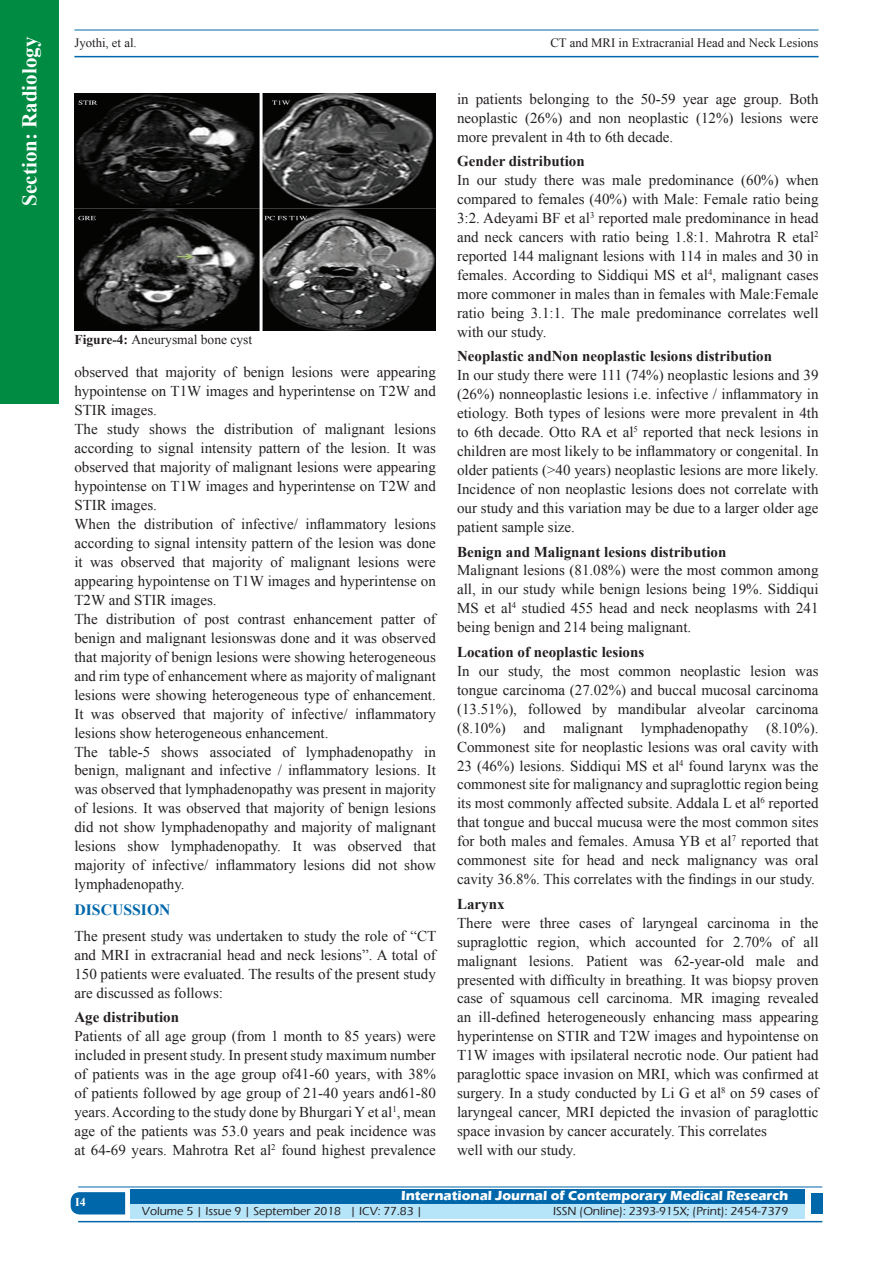
<style>
.page{position:relative;width:893px;height:1263px;background:#fff}
.page>*{position:absolute;margin:0;border:0;box-sizing:border-box;transform-origin:0 0}
.t1{font:700 21px "Times New Roman";color:#fff}
.t2{font:700 15.75px "Times New Roman";color:#0067aa}
.TX_New{font:15px/18.9px "Times New Roman";color:#231f20;text-align:justify}
.t3{font:700 15px "Times New Roman";color:#231f20}
.t4{font:700 13.5px "Eras ITC";color:#fff}
.Legend{font:13.5px "Times New Roman";color:#231f20}
.t5{font:12.75px "Times New Roman";color:#231f20}
.t6{font:500 12px "Eras ITC";color:#231f20}
.t7{font:700 12px "Times New Roman";color:#fff}
.s1{font-weight:700}
</style>
<div class="page">
<hr style="left:74px;top:30px;width:745px;height:1px;background:#0067aa">
<hr style="left:74px;top:56px;width:745px;height:1px;background:#0067aa">
<div style="left:0;top:0;width:59px;height:404px;background:#008b43"></div>
<svg style="left:71px;top:1192px;width:54px;height:22px"></svg>
<div style="left:130px;top:1189px;width:674px;height:15px;background:#0067aa"></div>
<div style="left:130px;top:1204px;width:674px;height:15px;background:#b6e4f9"></div>
<hr style="left:78px;top:1186px;width:744px;height:1px;background:#0067aa">
<hr style="left:78px;top:1221px;width:744px;height:1px;background:#0067aa">
<div style="left:811px;top:1193px;width:11px;height:21px;background:#0067aa"></div>
<img style="left:74px;top:94px;width:362px;height:236px">
<h1 class="t1" style="left:15px;top:206px;width:170px;rotate:-90deg">Section: Radiology</h1>
<p class="t5" style="left:74px;top:35px;width:64px">Jyothi, et al.</p>
<p class="t5" style="left:550px;top:35px;width:270px">CT and MRI in Extracranial Head and Neck Lesions</p>
<p class="Legend" style="left:74px;top:330px;width:179px"><span class="s1">Figure-4:</span> Aneurysmal bone cyst</p>
<p class="TX_New" style="left:74px;top:362px;width:363px">observed that majority of benign lesions were appearing hypointense on T1W images and hyperintense on T2W and STIR images.</p>
<p class="TX_New" style="left:74px;top:419px;width:363px">The study shows the distribution of malignant lesions according to signal intensity pattern of the lesion. It was observed that majority of malignant lesions were appearing hypointense on T1W images and hyperintense on T2W and STIR images.</p>
<p class="TX_New" style="left:74px;top:514px;width:363px">When the distribution of infective/ inflammatory lesions according to signal intensity pattern of the lesion was done it was observed that majority of malignant lesions were appearing hypointense on T1W images and hyperintense on T2W and STIR images.</p>
<p class="TX_New" style="left:74px;top:609px;width:363px">The distribution of post contrast enhancement patter of benign and malignant lesionswas done and it was observed that majority of benign lesions were showing heterogeneous and rim type of enhancement where as majority of malignant lesions were showing heterogeneous type of enhancement.<br>It was observed that majority of infective/ inflammatory lesions show heterogeneous enhancement.</p>
<p class="TX_New" style="left:74px;top:742px;width:363px">The table-5 shows associated of lymphadenopathy in benign, malignant and infective / inflammatory lesions. It was observed that lymphadenopathy was present in majority of lesions. It was observed that majority of benign lesions did not show lymphadenopathy and majority of malignant lesions show lymphadenopathy. It was observed that majority of infective/ inflammatory lesions did not show lymphadenopathy.</p>
<h1 class="t2" style="left:74px;top:899px;width:98px">DISCUSSION</h1>
<p class="TX_New" style="left:74px;top:926px;width:363px">The present study was undertaken to study the role of “CT and MRI in extracranial head and neck lesions”. A total of 150 patients were evaluated. The results of the present study are discussed as follows:</p>
<h2 class="t3" style="left:74px;top:1007px;width:106px">Age distribution</h2>
<p class="TX_New" style="left:74px;top:1026px;width:363px">Patients of all age group (from 1 month to 85 years) were included in present study. In present study maximum number of patients was in the age group of41-60 years, with 38% of patients followed by age group of 21-40 years and61-80 years. According to the study done by Bhurgari Y et al<sup>1</sup>, mean age of the patients was 53.0 years and peak incidence was at 64-69 years. Mahrotra Ret al<sup>2</sup> found highest prevalence</p>
<p class="TX_New" style="left:457px;top:89px;width:363px">in patients belonging to the 50-59 year age group. Both neoplastic (26%) and non neoplastic (12%) lesions were more prevalent in 4th to 6th decade.</p>
<h2 class="t3" style="left:457px;top:151px;width:129px">Gender distribution</h2>
<p class="TX_New" style="left:457px;top:171px;width:363px">In our study there was male predominance (60%) when compared to females (40%) with Male: Female ratio being 3:2. Adeyami BF et al<sup>3</sup> reported male predominance in head and neck cancers with ratio being 1.8:1. Mahrotra R etal<sup>2 </sup>reported 144 malignant lesions with 114 in males and 30 in females. According to Siddiqui MS et al<sup>4</sup>, malignant cases more commoner in males than in females with Male:Female ratio being 3.1:1. The male predominance correlates well with our study.</p>
<h2 class="t3" style="left:457px;top:346px;width:317px">Neoplastic andNon neoplastic lesions distribution</h2>
<p class="TX_New" style="left:457px;top:366px;width:363px">In our study there were 111 (74%) neoplastic lesions and 39 (26%) nonneoplastic lesions i.e. infective / inflammatory in etiology. Both types of lesions were more prevalent in 4th to 6th decade. Otto RA et al<sup>5</sup> reported that neck lesions in children are most likely to be inflammatory or congenital. In older patients (&gt;40 years) neoplastic lesions are more likely.<br>Incidence of non neoplastic lesions does not correlate with our study and this variation may be due to a larger older age patient sample size.</p>
<h2 class="t3" style="left:457px;top:541px;width:271px">Benign and Malignant lesions distribution</h2>
<p class="TX_New" style="left:457px;top:561px;width:363px">Malignant lesions (81.08%) were the most common among all, in our study while benign lesions being 19%. Siddiqui MS et al<sup>4</sup> studied 455 head and neck neoplasms with 241 being benign and 214 being malignant.</p>
<h2 class="t3" style="left:457px;top:641px;width:189px">Location of neoplastic lesions</h2>
<p class="TX_New" style="left:457px;top:661px;width:363px">In our study, the most common neoplastic lesion was tongue carcinoma (27.02%) and buccal mucosal carcinoma (13.51%), followed by mandibular alveolar carcinoma (8.10%) and malignant lymphadenopathy (8.10%).<br>Commonest site for neoplastic lesions was oral cavity with 23 (46%) lesions. Siddiqui MS et al<sup>4</sup> found larynx was the commonest site for malignancy and supraglottic region being its most commonly affected subsite. Addala L et al<sup>6</sup> reported that tongue and buccal mucusa were the most common sites for both males and females. Amusa YB et al<sup>7</sup> reported that commonest site for head and neck malignancy was oral cavity 36.8%. This correlates with the findings in our study.</p>
<h2 class="t3" style="left:457px;top:893px;width:49px">Larynx</h2>
<p class="TX_New" style="left:457px;top:913px;width:363px">There were three cases of laryngeal carcinoma in the supraglottic region, which accounted for 2.70% of all malignant lesions. Patient was 62-year-old male and presented with difficulty in breathing. It was biopsy proven case of squamous cell carcinoma. MR imaging revealed an ill-defined heterogeneously enhancing mass appearing hyperintense on STIR and T2W images and hypointense on T1W images with ipsilateral necrotic node. Our patient had paraglottic space invasion on MRI, which was confirmed at surgery. In a study conducted by Li G et al<sup>8</sup> on 59 cases of laryngeal cancer, MRI depicted the invasion of paraglottic space invasion by cancer accurately. This correlates</p>
<p class="TX_New" style="left:457px;top:1140px;width:121px">well with our study.</p>
<p class="t7" style="left:75px;top:1194px;width:12px">I4</p>
<p class="t4" style="left:401px;top:1188px;width:389px">International Journal of Contemporary Medical Research</p>
<p class="t6" style="left:142px;top:1204px;width:282px">Volume 5 | Issue 9 | September 2018 | ICV: 77.83 |</p>
<p class="t6" style="left:553px;top:1204px;width:237px">ISSN (Online): 2393-915X; (Print): 2454-7379</p>
</div>
